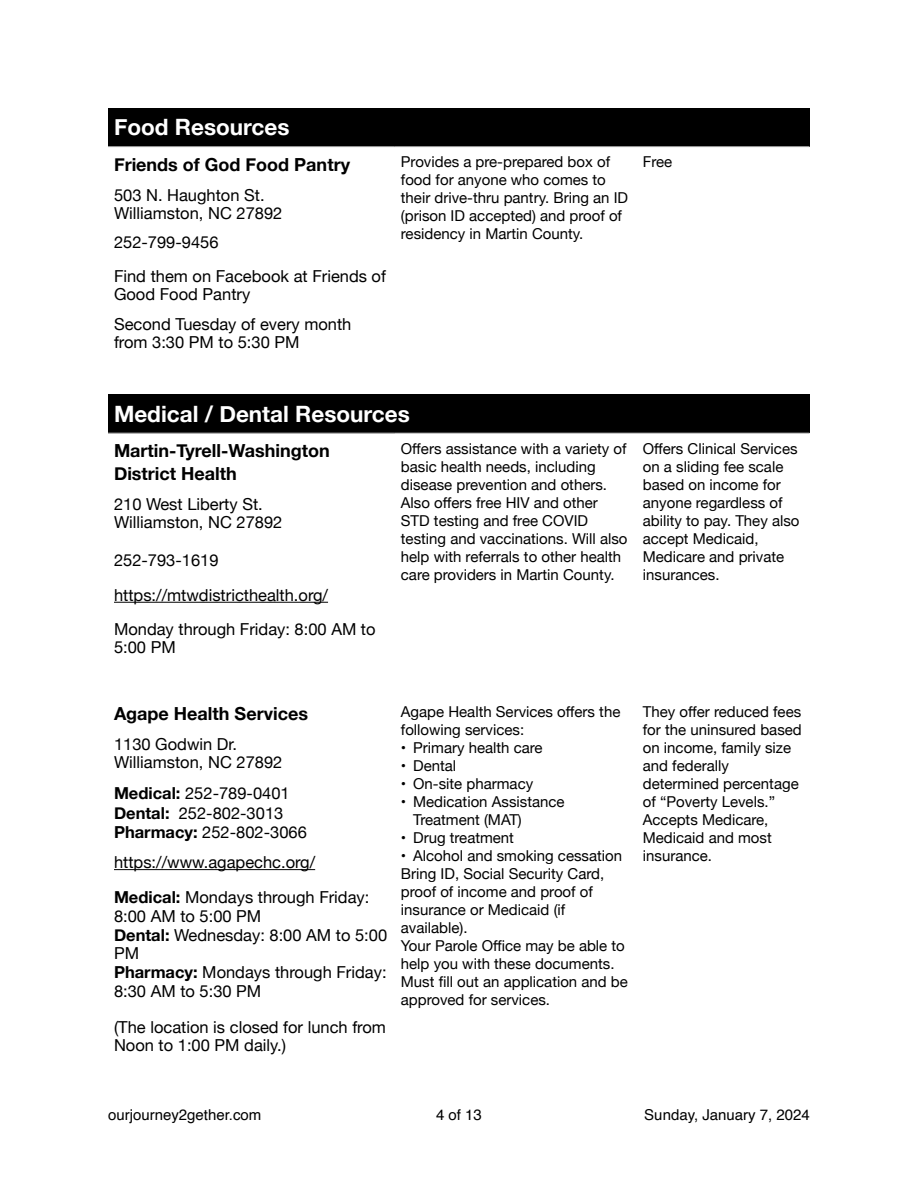
<style>
.page{position:relative;width:918px;height:1188px;background:#fff}
.page>*{position:absolute;margin:0;border:0;box-sizing:border-box;transform-origin:0 0}
.t1{font:700 22.5px "Helvetica Neue";color:#fff}
.t2{font:700 18px/22.5px "Helvetica Neue";color:#000}
.t3{font:16.5px/18px "Helvetica Neue";color:#000}
.t4{font:15px/18px "Helvetica Neue";color:#000}
.t5{font:15px "Helvetica";color:#000}
.s1{font-weight:700}
</style>
<div class="page">
<div style="left:395px;top:108px;width:414px;height:39px;background:#000"></div>
<hr style="left:395px;top:146px;width:414px;height:1px;background:#a6a6a6">
<div style="left:108px;top:108px;width:287px;height:39px;background:#000"></div>
<hr style="left:108px;top:146px;width:287px;height:1px;background:#a6a6a6">
<div style="left:108px;top:395px;width:701px;height:38px;background:#000"></div>
<hr style="left:114px;top:602px;width:214px;height:1px;background:#000">
<hr style="left:114px;top:869px;width:201px;height:1px;background:#000">
<hr style="left:108px;top:433px;width:701px;height:1px;background:#a6a6a6">
<h1 class="t1" style="left:114px;top:114px;width:177px">Food Resources</h1>
<p class="t2" style="left:114px;top:153px;width:238px">Friends of God Food Pantry</p>
<p class="t4" style="left:401px;top:152px;width:229px">Provides a pre-prepared box of food for anyone who comes to their drive-thru pantry. Bring an ID (prison ID accepted) and proof of residency in Martin County.</p>
<p class="t4" style="left:643px;top:152px;width:31px">Free</p>
<p class="t3" style="left:114px;top:186px;width:170px">503 N. Haughton St.<br>Williamston, NC 27892</p>
<p class="t3" style="left:114px;top:225px;width:274px;line-height:34px">252-799-9456<br>Find them on Facebook at Friends of</p>
<p class="t3" style="left:114px;top:279px;width:239px;line-height:29.5px">Good Food Pantry<br>Second Tuesday of every month</p>
<p class="t3" style="left:114px;top:333px;width:187px">from 3:30 PM to 5:30 PM</p>
<h1 class="t1" style="left:114px;top:400px;width:297px">Medical / Dental Resources</h1>
<p class="t2" style="left:114px;top:439px;width:217px">Martin-Tyrell-Washington<br>District Health</p>
<p class="t4" style="left:401px;top:439px;width:228px">Offers assistance with a variety of basic health needs, including disease prevention and others.<br>Also offers free HIV and other<br>STD testing and free COVID testing and vaccinations. Will also help with referrals to other health care providers in Martin County.</p>
<p class="t4" style="left:643px;top:439px;width:158px">Offers Clinical Services on a sliding fee scale based on income for anyone regardless of ability to pay. They also accept Medicaid,<br>Medicare and private insurances.</p>
<p class="t3" style="left:114px;top:495px;width:170px">210 West Liberty St.<br>Williamston, NC 27892</p>
<p class="t3" style="left:114px;top:543px;width:263px;line-height:34px">252-793-1619 https://mtwdistricthealth.org/<br>Monday through Friday: 8:00 AM to</p>
<p class="t3" style="left:114px;top:638px;width:63px">5:00 PM</p>
<p class="t2" style="left:114px;top:702px;width:196px">Agape Health Services</p>
<p class="t4" style="left:401px;top:702px;width:221px">Agape Health Services offers the following services:</p>
<p class="t4" style="left:401px;top:738px;width:143px">• Primary health care</p>
<p class="t4" style="left:401px;top:756px;width:57px">• Dental</p>
<p class="t4" style="left:401px;top:774px;width:134px">• On-site pharmacy</p>
<p class="t4" style="left:413px;top:792px;width:153px;text-indent:-12px">• Medication Assistance<br>Treatment (MAT)</p>
<p class="t4" style="left:401px;top:828px;width:115px">• Drug treatment</p>
<p class="t4" style="left:401px;top:846px;width:229px">• Alcohol and smoking cessation<br>Bring ID, Social Security Card, proof of income and proof of insurance or Medicaid (if available).<br>Your Parole Office may be able to help you with these documents.<br>Must fi ll out an application and be approved for services.</p>
<p class="t3" style="left:114px;top:735px;width:170px">1130 Godwin Dr.<br>Williamston, NC 27892</p>
<p class="t3" style="left:114px;top:784px;width:194px;line-height:19.5px"><span class="s1">Medical:</span> 252-789-0401<br><span class="s1">Dental:</span> 252-802-3013<br><span class="s1">Pharmacy:</span> 252-802-3066</p>
<p class="t3" style="left:114px;top:844px;width:257px;line-height:35.5px">https://www.agapechc.org/<br><span class="s1">Medical:</span> Mondays through Friday:</p>
<p class="t3" style="left:114px;top:906px;width:275px;line-height:18.8px">8:00 AM to 5:00 PM<br><span class="s1">Dental:</span> Wednesday: 8:00 AM to 5:00<br>PM<br><span class="s1">Pharmacy:</span> Mondays through Friday:<br>8:30 AM to 5:30 PM</p>
<p class="t3" style="left:114px;top:1017px;width:273px">(The location is closed for lunch from<br>Noon to 1:00 PM daily.)</p>
<p class="t4" style="left:643px;top:702px;width:160px">They offer reduced fees for the uninsured based on income, family size and federally determined percentage of “Poverty Levels.”<br>Accepts Medicare,<br>Medicaid and most insurance.</p>
<p class="t5" style="left:108px;top:1108px;width:155px">ourjourney2gether.com</p>
<p class="t5" style="left:436px;top:1108px;width:47px">4 of 13</p>
<p class="t5" style="left:644px;top:1108px;width:167px">Sunday, January 7, 2024</p>
</div>
